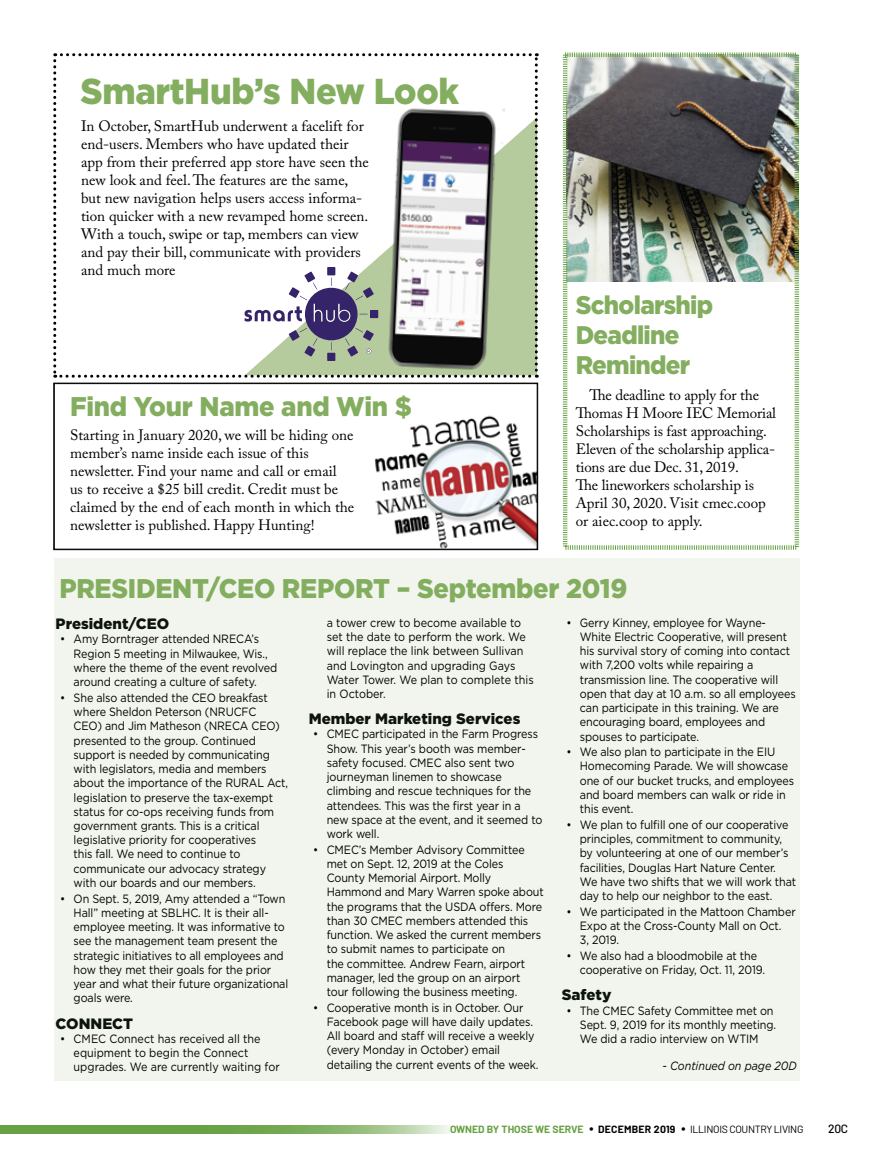
<style>
.page{position:relative;width:878px;height:1161px;background:#fff}
.page>*{position:absolute;margin:0;border:0;box-sizing:border-box;transform-origin:0 0}
.t1{font:900 36px "Gotham";letter-spacing:-.01em;color:#84ae5f;scale:.95 1}
.t2{font:900 27px "Gotham";letter-spacing:-.01em;color:#84ae5f;scale:.95 1}
.t3{font:900 25.5px/30px "Gotham";letter-spacing:-.03em;color:#84ae5f;scale:.95 1}
.t4{font:15px/18px "Adobe Caslon Pro";color:#000}
.t5{font:900 15px "Gotham";color:#0c140d}
.t6{font:12px/14.2px "Gotham";letter-spacing:-.01em;color:#000;scale:.9 1}
.t7{font:italic 12px "Gotham";letter-spacing:-.005em;color:#000;scale:.9 1}
.t8{font:500 12px "Barlow";color:#000}
.t9{font:10.5px "Barlow";letter-spacing:-.03em;color:#000}
.s1{font-weight:700;color:#66a142}
.s2{font-size:15px}
.s3{font-weight:700}
</style>
<div class="page">
<svg style="left:0;top:1125px;width:450px;height:8px;background:#7eaf5f"></svg>
<div style="left:54px;top:558px;width:745px;height:522px;background:#f2f5ed"></div>
<svg style="left:53px;top:53px;width:485px;height:325px"></svg>
<img style="left:380px;top:103px;width:125px;height:274px">
<img style="left:562px;top:52px;width:237px;height:498px">
<svg style="left:53px;top:383px;width:485px;height:167px"></svg>
<div style="left:54px;top:383px;width:483px;height:166px;border:1px solid #000"></div>
<h1 class="t1" style="left:81px;top:66px;width:400px">SmartHub’s New Look</h1>
<p class="t4" style="left:81px;top:117px;width:289px">In October, SmartHub underwent a facelift for end-users. Members who have updated their app from their preferred app store have seen the new look and feel. The features are the same, but new navigation helps users access informa&shy;tion quicker with a new revamped home screen.<br>With a touch, swipe or tap, members can view and pay their bill, communicate with providers and much more</p>
<h2 class="t2" style="left:70px;top:388px;width:361px">Find Your Name and Win $</h2>
<p class="t4" style="left:70px;top:426px;width:286px">Starting in January 2020, we will be hiding one member’s name inside each issue of this newsletter. Find your name and call or email<br>us to receive a $25 bill credit. Credit must be claimed by the end of each month in which the newsletter is published. Happy Hunting!</p>
<h3 class="t3" style="left:576px;top:289px;width:146px">Scholarship<br>Deadline<br>Reminder</h3>
<p class="t4" style="left:576px;top:385px;width:202px;text-indent:14px">The deadline to apply for the<br>Thomas H Moore IEC Memorial<br>Scholarships is fast approaching.<br>Eleven of the scholarship applica&shy;tions are due Dec. 31, 2019.<br>The lineworkers scholarship is<br>April 30, 2020. Visit cmec.coop or aiec.coop to apply.</p>
<h2 class="t2" style="left:59px;top:570px;width:599px">PRESIDENT/CEO REPORT – September 2019</h2>
<p class="t5" style="left:56px;top:614px;width:115px">President/CEO</p>
<p class="t6" style="left:74px;top:632px;width:228px;text-indent:-14px">• Amy Borntrager attended NRECA’s Region 5 meeting in Milwaukee, Wis., where the theme of the event revolved around creating a culture of safety.</p>
<p class="t6" style="left:74px;top:690px;width:240px;text-indent:-14px">• She also attended the CEO breakfast where Sheldon Peterson (NRUCFC<br>CEO) and Jim Matheson (NRECA CEO) presented to the group. Continued support is needed by communicating with legislators, media and members about the importance of the RURAL Act, legislation to preserve the tax-exempt status for co-ops receiving funds from government grants. This is a critical legislative priority for cooperatives<br>this fall. We need to continue to communicate our advocacy strategy with our boards and our members.</p>
<p class="t6" style="left:74px;top:891px;width:240px;text-indent:-14px">• On Sept. 5, 2019, Amy attended a “Town Hall” meeting at SBLHC. It is their all&shy;employee meeting. It was informative to see the management team present the strategic initiatives to all employees and how they met their goals for the prior year and what their future organizational goals were.</p>
<p class="t5" style="left:56px;top:1013px;width:79px">CONNECT</p>
<p class="t6" style="left:74px;top:1031px;width:230px;text-indent:-14px">• CMEC Connect has received all the equipment to begin the Connect upgrades. We are currently waiting for</p>
<p class="t6" style="left:580px;top:615px;width:241px;text-indent:-14px">• Gerry Kinney, employee for Wayne-White Electric Cooperative, will present his survival story of coming into contact with 7,200 volts while repairing a transmission line. The cooperative will open that day at 10 a.m. so all employees can participate in this training. We are encouraging board, employees and spouses to participate.</p>
<p class="t6" style="left:580px;top:745px;width:240px;text-indent:-14px">• We also plan to participate in the EIU<br>Homecoming Parade. We will showcase one of our bucket trucks, and employees and board members can walk or ride in this event.</p>
<p class="t6" style="left:580px;top:817px;width:242px;text-indent:-14px">• We plan to fulfill one of our cooperative principles, commitment to community, by volunteering at one of our member’s facilities, Douglas Hart Nature Center.<br>We have two shifts that we will work that day to help our neighbor to the east.</p>
<p class="t6" style="left:580px;top:904px;width:241px;text-indent:-14px">• We participated in the Mattoon Chamber<br>Expo at the Cross-County Mall on Oct.<br>3, 2019.</p>
<p class="t6" style="left:580px;top:948px;width:207px;text-indent:-14px">• We also had a bloodmobile at the cooperative on Friday, Oct. 11, 2019.</p>
<p class="t5" style="left:562px;top:985px;width:51px">Safety</p>
<p class="t6" style="left:580px;top:1003px;width:219px;text-indent:-14px">• The CMEC Safety Committee met on<br>Sept. 9, 2019 for its monthly meeting.<br>We did a radio interview on WTIM</p>
<p class="t7" style="left:662px;top:1058px;width:151px">- Continued on page 20D</p>
<p class="t6" style="left:327px;top:615px;width:231px">a tower crew to become available to set the date to perform the work. We will replace the link between Sullivan and Lovington and upgrading Gays<br>Water Tower. We plan to complete this in October.</p>
<p class="t5" style="left:309px;top:709px;width:213px">Member Marketing Services</p>
<p class="t6" style="left:327px;top:727px;width:241px;text-indent:-14px">• CMEC participated in the Farm Progress Show. This year’s booth was member&shy;safety focused. CMEC also sent two journeyman linemen to showcase climbing and rescue techniques for the attendees. This was the first year in a new space at the event, and it seemed to work well.</p>
<p class="t6" style="left:327px;top:842px;width:243px;text-indent:-14px">• CMEC’s Member Advisory Committee met on Sept. 12, 2019 at the Coles County Memorial Airport. Molly Hammond and Mary Warren spoke about the programs that the USDA offers. More than 30 CMEC members attended this function. We asked the current members to submit names to participate on<br>the committee. Andrew Fearn, airport manager, led the group on an airport tour following the business meeting.</p>
<p class="t6" style="left:327px;top:1000px;width:237px;text-indent:-14px">• Cooperative month is in October. Our Facebook page will have daily updates.<br>All board and staff will receive a weekly (every Monday in October) email detailing the current events of the week.</p>
<p class="t9" style="left:450px;top:1123px;width:355px"><span class="s1">OWNED BY THOSE WE SERVE</span> <span class="s2">•</span> <span class="s3">DECEMBER 2019</span> <span class="s2">•</span> ILLINOIS COUNTRY LIVING</p>
<p class="t8" style="left:828px;top:1122px;width:21px">20c</p>
</div>
